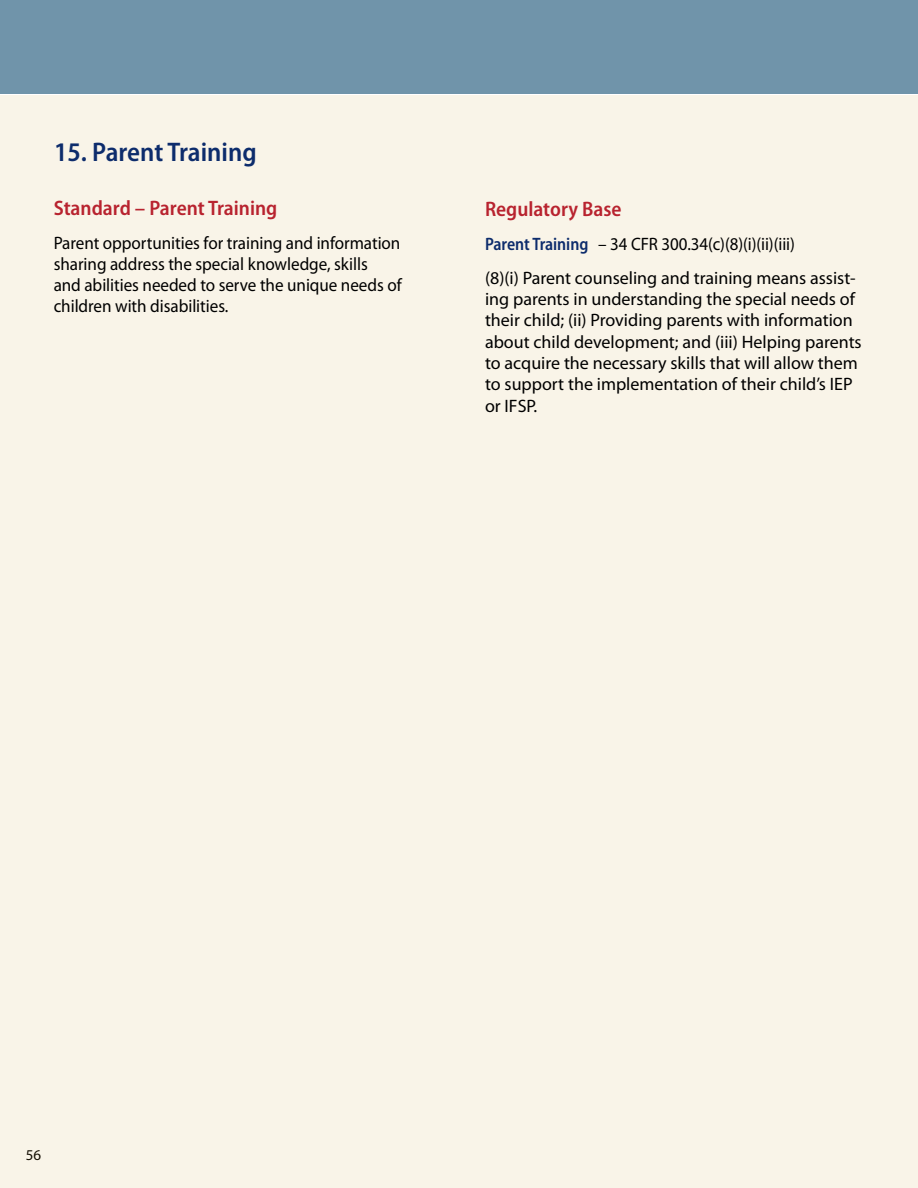
<style>
.page{position:relative;width:918px;height:1188px;background:#fff}
.page>*{position:absolute;margin:0;border:0;box-sizing:border-box;transform-origin:0 0}
.Chapter_Subhead_-_In{font:600 semi-condensed 27px "Myriad Pro";color:#0d2c6c}
.Heading_-_Level_1{font:600 semi-condensed 21px "Myriad Pro";color:#b8232f}
.Text_-_Level_1{font:18px/21.3px "Myriad Pro";color:#000}
.Text_-_Level_1-2{font:18px/21px "Myriad Pro";color:#000;scale:.95 1}
.t1{font:15px "Myriad Pro";color:#000}
.s1{font-weight:600;font-stretch:semi-condensed;color:#0d2c6c}
</style>
<div class="page">
<div style="left:0;top:0;width:918px;height:94px;background:#7094aa"></div>
<div style="left:0;top:95px;width:918px;height:1093px;background:#f9f4e8"></div>
<p class="Chapter_Subhead_-_In" style="left:54px;top:137px;width:204px">15. Parent Training</p>
<p class="Heading_-_Level_1" style="left:54px;top:197px;width:225px">Standard – Parent Training</p>
<p class="Text_-_Level_1-2" style="left:54px;top:233px;width:368px">Parent opportunities for training and information sharing address the special knowledge, skills<br>and abilities needed to serve the unique needs of children with disabilities.</p>
<p class="Heading_-_Level_1" style="left:485px;top:197px;width:138px">Regulatory Base</p>
<p class="Text_-_Level_1-2" style="left:485px;top:233px;width:328px"><span class="s1">Parent Training</span> – 34 CFR 300.34(c)(8)(i)(ii)(iii)</p>
<p class="Text_-_Level_1" style="left:485px;top:268px;width:378px">(8)(i) Parent counseling and training means assist&shy;ing parents in understanding the special needs of their child; (ii) Providing parents with information about child development; and (iii) Helping parents to acquire the necessary skills that will allow them to support the implementation of their child’s IEP or IFSP.</p>
<p class="t1" style="left:26px;top:1147px;width:17px">56</p>
</div>
